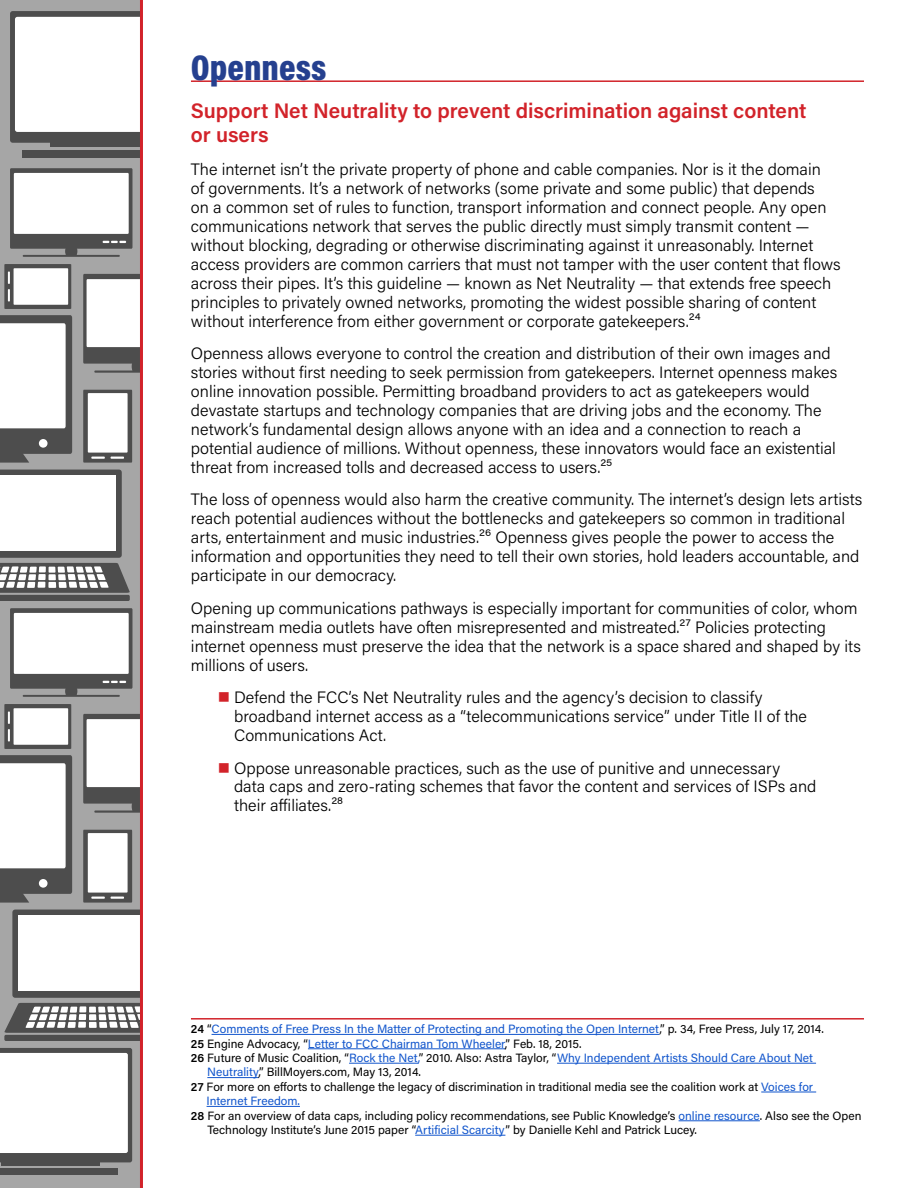
<style>
.page{position:relative;width:918px;height:1188px;background:#fff}
.page>*{position:absolute;margin:0;border:0;box-sizing:border-box;transform-origin:0 0}
.t1{font:900 36px "Acumin Pro Cond";color:#25408f}
.t2{font:600 21px/24.2px "Acumin Pro";color:#d2232a}
.t3{font:300 16.5px/18.9px "Acumin Pro";color:#000}
.t4{font:12px "Acumin Pro";color:#000}
.t5{font:12px "Acumin Pro";color:#15c}
.s1{color:#d2232a}
.s2{font-weight:600;color:#000}
.s3{color:#000}
.s4{font-weight:600}
.s5{color:#15c}
</style>
<div class="page">
<div style="left:0;top:0;width:142px;height:1188px;background:#a6a6a6"></div>
<hr style="left:94px;top:811px;width:86px;height:2px;background:#4d4d4d">
<svg style="left:83px;top:714px;width:57px;height:97px;background:#c7c7c7"></svg>
<svg style="left:0;top:755px;width:72px;height:148px;background:#c5c5c5"></svg>
<div style="left:39px;top:879px;width:9px;height:9px;background:#fff;border-radius:50%"></div>
<div style="left:12px;top:910px;width:150px;height:88px;background:#4d4d4d;border-radius:3px"></div>
<div style="left:18px;top:915px;width:139px;height:75px;background:#fff"></div>
<svg style="left:4px;top:1003px;width:136px;height:30px;background:#919191"></svg>
<div style="left:4px;top:1035px;width:166px;height:6px;background:#4d4d4d;border-radius:2px"></div>
<svg style="left:0;top:1048px;width:132px;height:114px;background:#e6e6e6"></svg>
<hr style="left:2px;top:1161px;width:98px;height:4px;background:#4d4d4d">
<div style="left:0;top:1169px;width:117px;height:6px;background:#4d4d4d"></div>
<svg style="left:65px;top:689px;width:12px;height:6px"></svg>
<div style="left:10px;top:608px;width:122px;height:81px;background:#4d4d4d"></div>
<div style="left:14px;top:613px;width:115px;height:61px;background:#fff"></div>
<hr style="left:23px;top:695px;width:97px;height:2px;background:#4d4d4d">
<svg style="left:103px;top:681px;width:23px;height:2px"></svg>
<svg style="left:83px;top:830px;width:49px;height:73px;background:#c6c6c6"></svg>
<svg style="left:4px;top:704px;width:67px;height:45px;background:#c6c6c6"></svg>
<hr style="left:94px;top:371px;width:86px;height:2px;background:#4d4d4d">
<svg style="left:83px;top:274px;width:57px;height:97px;background:#c7c7c7"></svg>
<svg style="left:0;top:315px;width:72px;height:148px;background:#c5c5c5"></svg>
<div style="left:39px;top:439px;width:9px;height:9px;background:#fff;border-radius:50%"></div>
<svg style="left:0;top:470px;width:130px;height:131px;background:#c0c0c0"></svg>
<div style="left:10px;top:11px;width:191px;height:132px;background:#4d4d4d;border-radius:3px"></div>
<div style="left:15px;top:17px;width:181px;height:115px;background:#fff;border-radius:2px"></div>
<div style="left:50px;top:141px;width:114px;height:5px;background:#4d4d4d"></div>
<div style="left:22px;top:150px;width:162px;height:8px;background:#4d4d4d"></div>
<svg style="left:65px;top:249px;width:12px;height:6px"></svg>
<div style="left:10px;top:168px;width:122px;height:81px;background:#4d4d4d"></div>
<div style="left:14px;top:173px;width:115px;height:61px;background:#fff"></div>
<hr style="left:23px;top:255px;width:97px;height:2px;background:#4d4d4d">
<svg style="left:103px;top:241px;width:23px;height:2px"></svg>
<svg style="left:83px;top:390px;width:49px;height:73px;background:#c6c6c6"></svg>
<svg style="left:4px;top:264px;width:67px;height:45px;background:#c6c6c6"></svg>
<div style="left:141px;top:0;width:264px;height:1188px;background:#fff"></div>
<hr style="left:140px;top:0;width:3px;height:1188px;background:#d2232a">
<hr style="left:191px;top:80px;width:673px;height:2px;background:#d2232a">
<hr style="left:191px;top:1018px;width:673px;height:2px;background:#d2232a">
<hr style="left:212px;top:1034px;width:448px;height:1px;background:#15c">
<hr style="left:308px;top:1048px;width:197px;height:1px;background:#15c">
<hr style="left:349px;top:1063px;width:70px;height:1px;background:#15c">
<hr style="left:557px;top:1063px;width:259px;height:1px;background:#15c">
<hr style="left:207px;top:1077px;width:51px;height:1px;background:#15c">
<hr style="left:761px;top:1092px;width:55px;height:1px;background:#15c">
<hr style="left:207px;top:1106px;width:93px;height:1px;background:#15c">
<hr style="left:679px;top:1120px;width:81px;height:1px;background:#15c">
<hr style="left:415px;top:1135px;width:90px;height:1px;background:#15c">
<h1 class="t1" style="left:191px;top:45px;width:137px">Openness</h1>
<p class="t2" style="left:191px;top:98px;width:617px">Support Net Neutrality to prevent discrimination against content or users</p>
<p class="t3" style="left:191px;top:159px;width:651px">The internet isn’t the private property of phone and cable companies. Nor is it the domain<br>of governments. It’s a network of networks (some private and some public) that depends<br>on a common set of rules to function, transport information and connect people. Any open communications network that serves the public directly must simply transmit content — without blocking, degrading or otherwise discriminating against it unreasonably. Internet access providers are common carriers that must not tamper with the user content that flows across their pipes. It’s this guideline — known as Net Neutrality — that extends free speech principles to privately owned networks, promoting the widest possible sharing of content without interference from either government or corporate gatekeepers.24</p>
<p class="t3" style="left:191px;top:343px;width:648px">Openness allows everyone to control the creation and distribution of their own images and stories without first needing to seek permission from gatekeepers. Internet openness makes online innovation possible. Permitting broadband providers to act as gatekeepers would devastate startups and technology companies that are driving jobs and the economy. The network’s fundamental design allows anyone with an idea and a connection to reach a potential audience of millions. Without openness, these innovators would face an existential threat from increased tolls and decreased access to users.25</p>
<p class="t3" style="left:191px;top:489px;width:673px">The loss of openness would also harm the creative community. The internet’s design lets artists reach potential audiences without the bottlenecks and gatekeepers so common in traditional arts, entertainment and music industries.26 Openness gives people the power to access the information and opportunities they need to tell their own stories, hold leaders accountable, and participate in our democracy.</p>
<p class="t3" style="left:191px;top:598px;width:671px">Opening up communications pathways is especially important for communities of color, whom mainstream media outlets have often misrepresented and mistreated.27 Policies protecting internet openness must preserve the idea that the network is a space shared and shaped by its millions of users.</p>
<p class="t3" style="left:234px;top:687px;width:574px;text-indent:-16px"><span class="s1">■</span> Defend the FCC’s Net Neutrality rules and the agency’s decision to classify broadband internet access as a “telecommunications service” under Title II of the<br>Communications Act.</p>
<p class="t3" style="left:234px;top:758px;width:584px;text-indent:-16px"><span class="s1">■</span> Oppose unreasonable practices, such as the use of punitive and unnecessary<br>data caps and zero-rating schemes that favor the content and services of ISPs and their affiliates.28</p>
<p class="t5" style="left:191px;top:1021px;width:634px"><span class="s2">24</span> <span class="s3">“</span>Comments of Free Press In the Matter of Protecting and Promoting the Open Internet<span class="s3">,” p. 34, Free Press, July 17, 2014.</span></p>
<p class="t4" style="left:191px;top:1035px;width:392px"><span class="s4">25</span> Engine Advocacy, “<span class="s5">Letter to FCC Chairman Tom Wheeler</span>,” Feb. 18, 2015.</p>
<p class="t5" style="left:191px;top:1049px;width:624px"><span class="s2">26</span> <span class="s3">Future of Music Coalition, “</span>Rock the Net,<span class="s3">” 2010. Also: Astra Taylor, “</span>Why Independent Artists Should Care About Net</p>
<p class="t4" style="left:207px;top:1064px;width:215px"><span class="s5">Neutrality</span>,” BillMoyers.com, May 13, 2014.</p>
<p class="t4" style="left:191px;top:1078px;width:624px"><span class="s4">27</span> For more on efforts to challenge the legacy of discrimination in traditional media see the coalition work at <span class="s5">Voices for</span></p>
<p class="t5" style="left:207px;top:1093px;width:95px">Internet Freedom.</p>
<p class="t4" style="left:191px;top:1107px;width:672px"><span class="s4">28</span> For an overview of data caps, including policy recommendations, see Public Knowledge’s <span class="s5">online resource</span>. Also see the Open</p>
<p class="t4" style="left:207px;top:1121px;width:491px">Technology Institute’s June 2015 paper “<span class="s5">Artificial Scarcity</span>” by Danielle Kehl and Patrick Lucey.</p>
</div>
